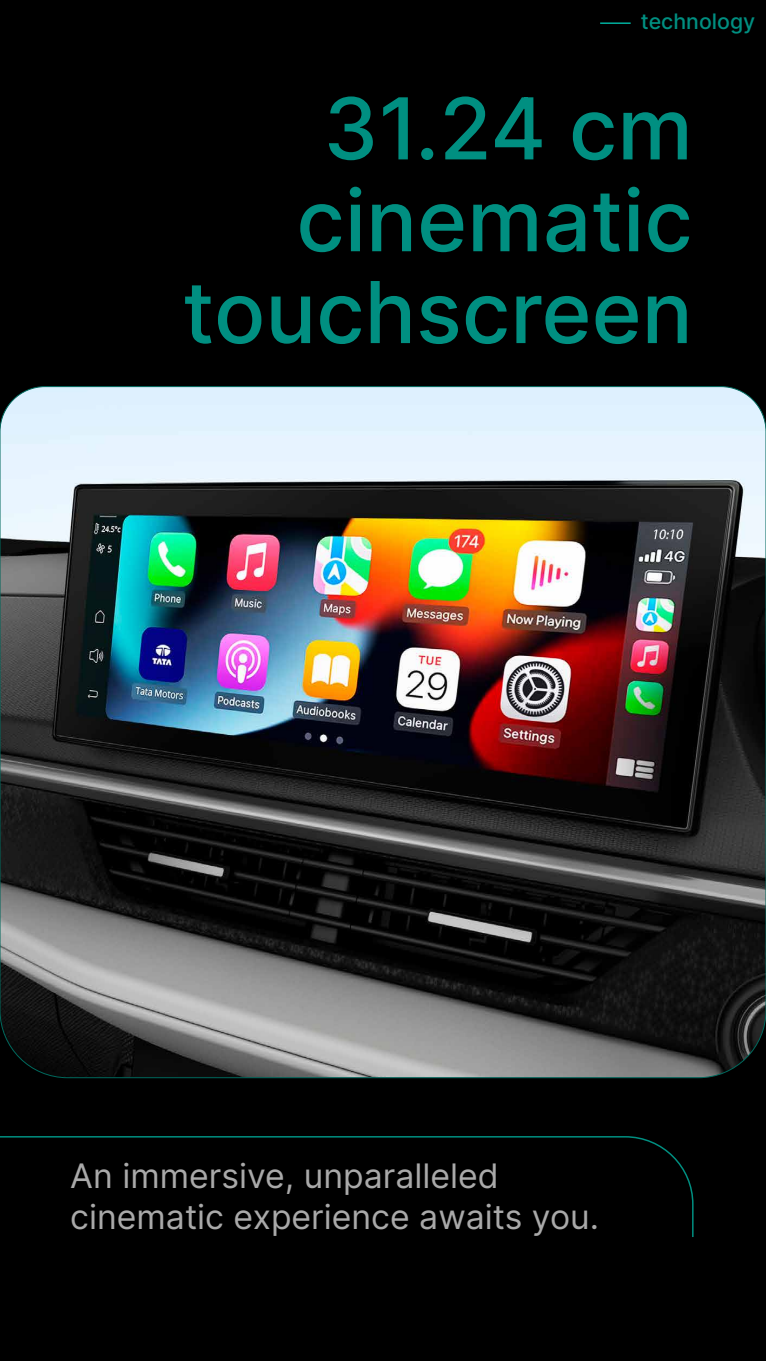
<style>
.page{position:relative;width:766px;height:1361px;background:#fff}
.page>*{position:absolute;margin:0;border:0;box-sizing:border-box;transform-origin:0 0}
.t1{font:500 85.35px/91.8px "Inter";color:#008f81;text-align:right}
.t2{font:33.75px/40.5px "Inter";color:#a9a9a9}
.t3{font:500 21.3px "Inter";color:#008f81}
</style>
<div class="page">
<div style="left:0;top:0;width:765px;height:1361px;background:#000"></div>
<img style="left:0;top:386px;width:765px;height:692px">
<svg style="left:0;top:1136px;width:694px;height:101px"></svg>
<hr style="left:600px;top:22px;width:30px;height:2px;background:#00af9e">
<p class="t3" style="left:640px;top:6px;width:116px">technology</p>
<h1 class="t1" style="left:183px;top:80px;width:511px">31.24 cm cinematic touchscreen</h1>
<p class="t2" style="left:70px;top:1155px;width:530px">An immersive, unparalleled cinematic experience awaits you.</p>
</div>
